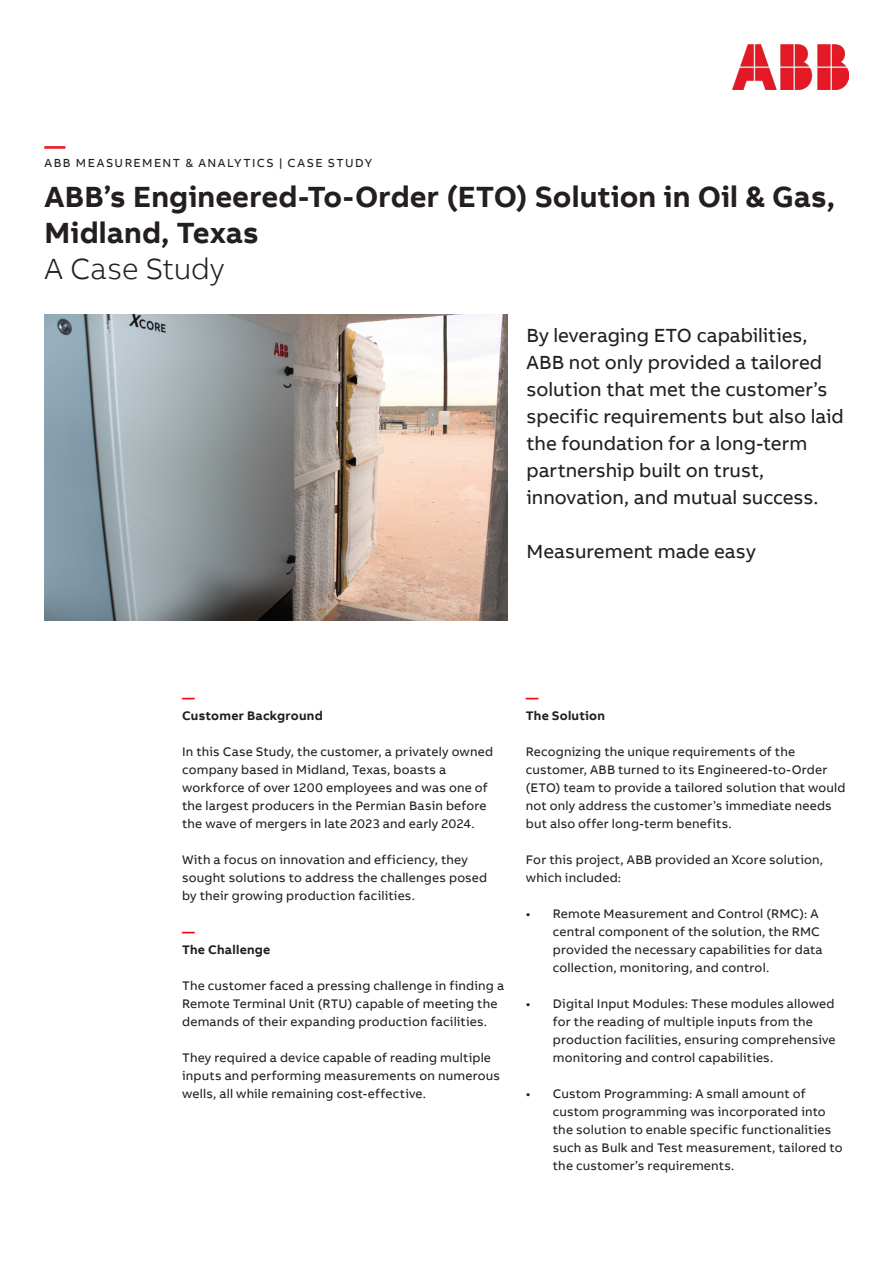
<style>
.page{position:relative;width:893px;height:1263px;background:#fff}
.page>*{position:absolute;margin:0;border:0;box-sizing:border-box;transform-origin:0 0}
.Subheadline_M_20pt_24pt{font:700 30px/36px "AB Bvoice";letter-spacing:.005em;color:#231f20}
.Subheadline_M_20pt_24pt-2{font:300 30px "AB Bvoice";letter-spacing:-.005em;color:#231f20}
.Headline_M_20pt_24pt{font:700 21px "AB Bvoice";color:#ee1c28}
.Quote_13pt_18pt{font:19.5px/27px "AB Bvoice";color:#231f20}
.Body_text_8_5pt_12pt{font:19.5px "AB Bvoice";color:#231f20}
.Body_text_8_5pt_12pt-2{font:12.75px/18px "AB Bvoice";letter-spacing:.015em;color:#231f20}
.Body_text_8_5pt_12pt-3{font:700 12.75px "AB Bvoice";letter-spacing:.02em;color:#231f20}
.Body_text_8_5pt_12pt-4{font:700 12.75px "AB Bvoice";color:#ff000f}
.Category_M_8pt_9_6pt{font:12px "AB Bvoice";letter-spacing:.12em;color:#231f20}
</style>
<div class="page">
<img style="left:732px;top:45px;width:116px;height:44px">
<img style="left:45px;top:315px;width:463px;height:306px">
<p class="Headline_M_20pt_24pt" style="left:45px;top:132px;width:22px">—</p>
<p class="Category_M_8pt_9_6pt" style="left:45px;top:156px;width:329px">ABB MEASUREMENT &amp; ANALYTICS | CASE STUDY</p>
<p class="Subheadline_M_20pt_24pt" style="left:45px;top:179px;width:792px">ABB’s Engineered-To-Order (ETO) Solution in Oil &amp; Gas,<br>Midland, Texas</p>
<p class="Subheadline_M_20pt_24pt-2" style="left:45px;top:251px;width:181px">A Case Study</p>
<p class="Quote_13pt_18pt" style="left:526px;top:322px;width:319px">By leveraging ETO capabilities,<br>ABB not only provided a tailored solution that met the customer’s specific requirements but also laid the foundation for a long-term partnership built on trust,</p>
<p class="Quote_13pt_18pt" style="left:526px;top:484px;width:293px">innovation, and mutual success.</p>
<p class="Body_text_8_5pt_12pt" style="left:526px;top:539px;width:231px">Measurement made easy</p>
<p class="Body_text_8_5pt_12pt-4" style="left:182px;top:689px;width:14px">—</p>
<p class="Body_text_8_5pt_12pt-3" style="left:182px;top:707px;width:142px">Customer Background</p>
<p class="Body_text_8_5pt_12pt-2" style="left:182px;top:742px;width:312px">In this Case Study, the customer, a privately owned company based in Midland, Texas, boasts a workforce of over 1200 employees and was one of the largest producers in the Permian Basin before the wave of mergers in late 2023 and early 2024.</p>
<p class="Body_text_8_5pt_12pt-2" style="left:182px;top:850px;width:307px">With a focus on innovation and efficiency, they sought solutions to address the challenges posed by their growing production facilities.</p>
<p class="Body_text_8_5pt_12pt-4" style="left:182px;top:923px;width:14px">—</p>
<p class="Body_text_8_5pt_12pt-3" style="left:182px;top:941px;width:90px">The Challenge</p>
<p class="Body_text_8_5pt_12pt-2" style="left:182px;top:976px;width:323px">The customer faced a pressing challenge in finding a<br>Remote Terminal Unit (RTU) capable of meeting the demands of their expanding production facilities.</p>
<p class="Body_text_8_5pt_12pt-2" style="left:182px;top:1048px;width:320px">They required a device capable of reading multiple inputs and performing measurements on numerous wells, all while remaining cost-effective.</p>
<p class="Body_text_8_5pt_12pt-4" style="left:526px;top:689px;width:14px">—</p>
<p class="Body_text_8_5pt_12pt-3" style="left:526px;top:707px;width:81px">The Solution</p>
<p class="Body_text_8_5pt_12pt-2" style="left:526px;top:742px;width:321px">Recognizing the unique requirements of the customer, ABB turned to its Engineered-to-Order (ETO) team to provide a tailored solution that would not only address the customer’s immediate needs but also offer long-term benefits.</p>
<p class="Body_text_8_5pt_12pt-2" style="left:526px;top:850px;width:299px">For this project, ABB provided an Xcore solution, which included:</p>
<p class="Body_text_8_5pt_12pt-2" style="left:553px;top:904px;width:271px;text-indent:-27px">• Remote Measurement and Control (RMC): A central component of the solution, the RMC provided the necessary capabilities for data collection, monitoring, and control.</p>
<p class="Body_text_8_5pt_12pt-2" style="left:553px;top:994px;width:284px;text-indent:-27px">• Digital Input Modules: These modules allowed for the reading of multiple inputs from the production facilities, ensuring comprehensive monitoring and control capabilities.</p>
<p class="Body_text_8_5pt_12pt-2" style="left:553px;top:1084px;width:291px;text-indent:-27px">• Custom Programming: A small amount of custom programming was incorporated into the solution to enable specific functionalities such as Bulk and Test measurement, tailored to the customer’s requirements.</p>
</div>
